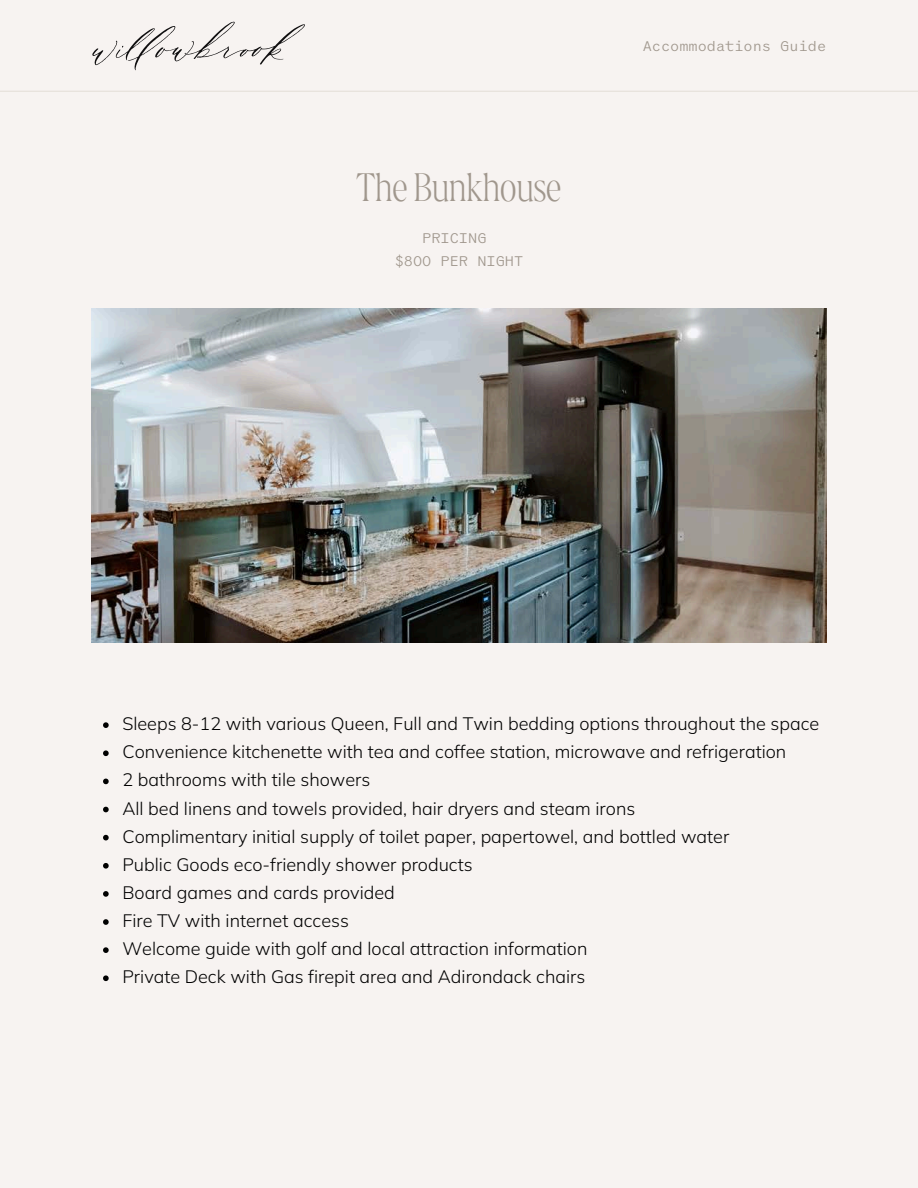
<style>
.page{position:relative;width:918px;height:1188px;background:#f7f3f1}
.page>*{position:absolute;margin:0;border:0;box-sizing:border-box;transform-origin:0 0}
.t1{font:42px "Marlide Display Light";color:#a0978d}
.t2{font:300 18px "Mulish";color:#000}
.t3{font:15px/22.5px "Coordinates";color:#a0978d}
</style>
<div class="page">
<hr style="left:0;top:91px;width:918px;height:1px;background:#e5e0d9">
<svg style="left:92px;top:22px;width:213px;height:48px"></svg>
<img style="left:92px;top:309px;width:734px;height:334px">
<svg style="left:103px;top:722px;width:6px;height:6px"></svg>
<svg style="left:103px;top:750px;width:6px;height:6px"></svg>
<svg style="left:103px;top:779px;width:6px;height:5px"></svg>
<svg style="left:103px;top:807px;width:6px;height:5px"></svg>
<svg style="left:103px;top:835px;width:6px;height:5px"></svg>
<svg style="left:103px;top:863px;width:6px;height:6px"></svg>
<svg style="left:103px;top:891px;width:6px;height:6px"></svg>
<svg style="left:103px;top:919px;width:6px;height:6px"></svg>
<svg style="left:103px;top:947px;width:6px;height:6px"></svg>
<svg style="left:103px;top:975px;width:6px;height:6px"></svg>
<p class="t1" style="left:356px;top:163px;width:206px">The Bunkhouse</p>
<p class="t3" style="left:395px;top:227px;width:130px;text-indent:28px">PRICING $800 PER NIGHT</p>
<p class="t3" style="left:643px;top:35px;width:185px">Accommodations Guide</p>
<p class="t2" style="left:122px;top:712px;width:698px">Sleeps 8-12 with various Queen, Full and Twin bedding options throughout the space</p>
<h1 class="t2" style="left:122px;top:740px;width:665px">Convenience kitchenette with tea and coffee station, microwave and refrigeration</h1>
<h3 class="t2" style="left:122px;top:768px;width:250px">2 bathrooms with tile showers</h3>
<p class="t2" style="left:122px;top:797px;width:514px">All bed linens and towels provided, hair dryers and steam irons</p>
<p class="t2" style="left:122px;top:825px;width:608px">Complimentary initial supply of toilet paper, papertowel, and bottled water</p>
<p class="t2" style="left:122px;top:853px;width:352px">Public Goods eco-friendly shower products</p>
<p class="t2" style="left:122px;top:881px;width:274px">Board games and cards provided</p>
<p class="t2" style="left:122px;top:909px;width:228px">Fire TV with internet access</p>
<p class="t2" style="left:122px;top:937px;width:467px">Welcome guide with golf and local attraction information</p>
<p class="t2" style="left:122px;top:965px;width:464px">Private Deck with Gas firepit area and Adirondack chairs</p>
</div>
